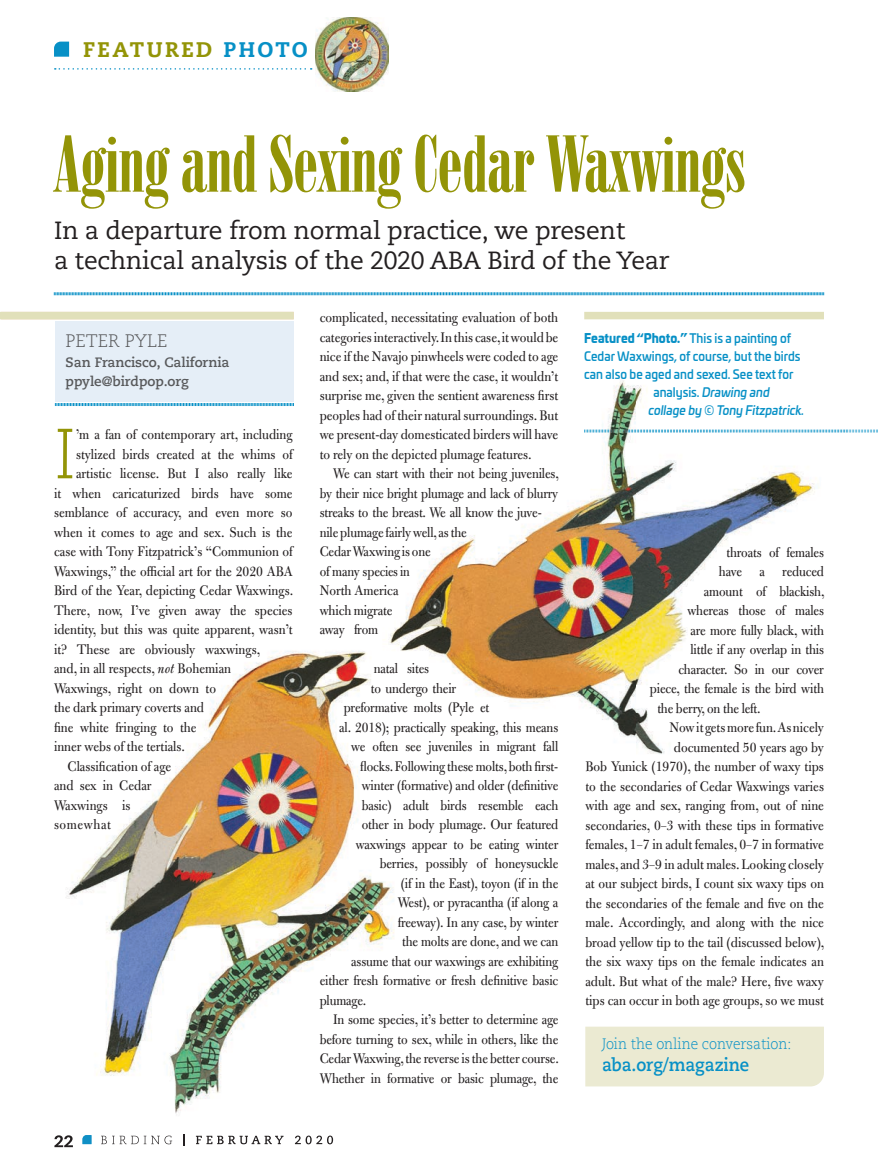
<style>
.page{position:relative;width:878px;height:1175px;background:#fff}
.page>*{position:absolute;margin:0;border:0;box-sizing:border-box;transform-origin:0 0}
.t1{font:78px "Onyx BT";color:#939407}
.t2{font:300 70.65px "Caecilia LT Std";color:#939407;scale:.93 1}
.t3{font:24.75px/30px "Caecilia LT Std";color:#231f20}
.t4{font:800 21px "Caecilia LT Std";color:#939407}
.t5{font:700 18px "Caecilia LT Std";color:#0790c6;scale:.93 1}
.t6{font:300 18px "Caecilia LT Std";color:#58595b}
.t7{font:15px/19.5px "Bulmer MT Std";color:#231f20;text-align:justify;scale:.93 1}
.t8{font:15px/19.5px "Bulmer MT Std";color:#231f20;scale:.92 1}
.t9{font:300 15px "Caecilia LT Std";color:#0790c6;scale:.93 1}
.t10{font:700 13.5px/19.5px "Caecilia LT Std";color:#58595b}
.t11{font:500 12.75px "Univia Pro";color:#0790c6;scale:.9 1}
.t12{font:italic 500 12.75px "Univia Pro";color:#0790c6;scale:.9 1}
.s1{color:#0790c6}
.s2{font-style:italic}
.s3{font-weight:900}
.s4{font-style:normal}
</style>
<div class="page">
<svg style="left:54px;top:42px;width:15px;height:15px"></svg>
<svg style="left:54px;top:292px;width:770px;height:4px;background:#82c6e2"></svg>
<svg style="left:846px;top:429px;width:32px;height:3px"></svg>
<img style="left:4px;top:319px;width:632px;height:641px">
<img style="left:636px;top:319px;width:210px;height:768px">
<img style="left:54px;top:960px;width:583px;height:188px">
<img style="left:54px;top:1135px;width:19px;height:12px">
<svg style="left:82px;top:1135px;width:14px;height:10px"></svg>
<img style="left:172px;top:1135px;width:4px;height:9px">
<img style="left:101px;top:1135px;width:71px;height:9px">
<img style="left:196px;top:1135px;width:137px;height:9px">
<img style="left:727px;top:429px;width:119px;height:3px">
<div style="left:585px;top:1026px;width:239px;height:60px;background:#ebead2"></div>
<div style="left:584px;top:312px;width:240px;height:7px;background:#e1e0ba"></div>
<svg style="left:55px;top:403px;width:239px;height:3px"></svg>
<div style="left:55px;top:321px;width:239px;height:80px;background:#e5eef7"></div>
<div style="left:0;top:312px;width:294px;height:7px;background:#e1e0ba"></div>
<img style="left:315px;top:18px;width:73px;height:73px">
<svg style="left:55px;top:68px;width:256px;height:2px"></svg>
<h3 class="t4" style="left:83px;top:36px;width:226px">FEATURED <span class="s1">PHOTO</span></h3>
<h1 class="t1" style="left:54px;top:120px;width:692px">Aging and Sexing Cedar Waxwings</h1>
<h3 class="t3" style="left:54px;top:216px;width:616px">In a departure from normal practice, we present<br>a technical analysis of the 2020 ABA Bird of the Year</h3>
<p class="t6" style="left:66px;top:331px;width:102px">PETER PYLE</p>
<p class="t10" style="left:66px;top:352px;width:165px">San Francisco, California ppyle@birdpop.org</p>
<h2 class="t2" style="left:54px;top:414px;width:21px">I</h2>
<p class="t7" style="left:76px;top:425px;width:234px">’m a fan of contemporary art, including</p>
<p class="t7" style="left:76px;top:444px;width:236px">stylized birds created at the whims of</p>
<p class="t7" style="left:76px;top:464px;width:234px">artistic license. But I also really like</p>
<p class="t7" style="left:54px;top:483px;width:258px">it when caricaturized birds have some</p>
<p class="t7" style="left:54px;top:503px;width:257px">semblance of accuracy, and even more so</p>
<p class="t7" style="left:54px;top:522px;width:258px">when it comes to age and sex. Such is the</p>
<p class="t7" style="left:54px;top:542px;width:260px">case with Tony Fitzpatrick’s “Communion of</p>
<p class="t7" style="left:54px;top:561px;width:258px">Waxwings,” the official art for the 2020 ABA</p>
<p class="t7" style="left:54px;top:581px;width:258px">Bird of the Year, depicting Cedar Waxwings.</p>
<p class="t7" style="left:54px;top:600px;width:257px">There, now, I’ve given away the species</p>
<p class="t7" style="left:54px;top:620px;width:258px">identity, but this was quite apparent, wasn’t</p>
<p class="t7" style="left:54px;top:639px;width:222px">it? These are obviously waxwings,</p>
<p class="t7" style="left:54px;top:659px;width:192px">and, in all respects, <span class="s2">not</span> Bohemian</p>
<p class="t7" style="left:54px;top:678px;width:175px">Waxwings, right on down to</p>
<p class="t7" style="left:54px;top:698px;width:162px">the dark primary coverts and</p>
<p class="t7" style="left:54px;top:717px;width:154px">fine white fringing to the</p>
<p class="t7" style="left:54px;top:737px;width:141px">inner webs of the tertials.</p>
<p class="t7" style="left:67px;top:756px;width:112px">Classification of age</p>
<p class="t7" style="left:54px;top:776px;width:106px">and sex in Cedar</p>
<p class="t7" style="left:54px;top:795px;width:83px">Waxwings is</p>
<p class="t7" style="left:54px;top:815px;width:63px">somewhat</p>
<p class="t7" style="left:319px;top:308px;width:258px">complicated, necessitating evaluation of both categories interactively. In this case, it would be nice if the Navajo pinwheels were coded to age and sex; and, if that were the case, it wouldn’t surprise me, given the sentient awareness first peoples had of their natural surroundings. But we present-day domesticated birders will have to rely on the depicted plumage features.</p>
<p class="t8" style="left:319px;top:464px;width:261px;text-indent:14px">We can start with their not being juveniles, by their nice bright plumage and lack of blurry streaks to the breast. We all know the juve&shy;nile plumage fairly well, as the<br>Cedar Waxwing is one<br>of many species in<br>North America<br>which migrate<br>away from</p>
<p class="t8" style="left:373px;top:659px;width:61px">natal sites</p>
<p class="t8" style="left:371px;top:678px;width:94px">to undergo their</p>
<p class="t8" style="left:343px;top:698px;width:160px">preformative molts (Pyle et</p>
<p class="t8" style="left:339px;top:717px;width:239px">al. 2018); practically speaking, this means</p>
<p class="t8" style="left:351px;top:737px;width:226px">we often see juveniles in migrant fall</p>
<p class="t8" style="left:360px;top:756px;width:216px">flocks. Following these molts, both first-</p>
<p class="t8" style="left:362px;top:776px;width:215px">winter (formative) and older (definitive</p>
<p class="t8" style="left:362px;top:795px;width:215px">basic) adult birds resemble each</p>
<p class="t8" style="left:362px;top:815px;width:215px">other in body plumage. Our featured</p>
<p class="t8" style="left:356px;top:834px;width:222px">waxwings appear to be eating winter</p>
<p class="t8" style="left:380px;top:854px;width:195px">berries, possibly of honeysuckle</p>
<p class="t8" style="left:401px;top:873px;width:172px">(if in the East), toyon (if in the</p>
<p class="t8" style="left:398px;top:893px;width:176px">West), or pyracantha (if along a</p>
<p class="t8" style="left:398px;top:912px;width:176px">freeway). In any case, by winter</p>
<p class="t8" style="left:402px;top:932px;width:171px">the molts are done, and we can</p>
<p class="t8" style="left:351px;top:951px;width:226px">assume that our waxwings are exhibiting</p>
<p class="t8" style="left:320px;top:971px;width:260px">either fresh formative or fresh definitive basic</p>
<p class="t8" style="left:320px;top:990px;width:51px">plumage.</p>
<p class="t8" style="left:333px;top:1010px;width:246px">In some species, it’s better to determine age</p>
<p class="t8" style="left:320px;top:1029px;width:260px">before turning to sex, while in others, like the</p>
<p class="t8" style="left:320px;top:1049px;width:260px">Cedar Waxwing, the reverse is the better course.</p>
<p class="t8" style="left:320px;top:1068px;width:260px">Whether in formative or basic plumage, the</p>
<p class="t11" style="left:584px;top:328px;width:231px"><span class="s3">Featured “Photo.”</span> This is a painting of</p>
<p class="t11" style="left:584px;top:346px;width:241px">Cedar Waxwings, of course, but the birds</p>
<p class="t11" style="left:584px;top:364px;width:234px">can also be aged and sexed. See text for</p>
<p class="t12" style="left:653px;top:382px;width:131px"><span class="s4">analysis.</span> Drawing and</p>
<p class="t12" style="left:648px;top:400px;width:174px">collage by <span class="s4">©</span> Tony Fitzpatrick.</p>
<p class="t8" style="left:726px;top:542px;width:107px">throats of females</p>
<p class="t8" style="left:719px;top:562px;width:115px">have a reduced</p>
<p class="t8" style="left:704px;top:581px;width:132px">amount of blackish,</p>
<p class="t8" style="left:687px;top:601px;width:149px">whereas those of males</p>
<p class="t8" style="left:690px;top:620px;width:146px">are more fully black, with</p>
<p class="t8" style="left:690px;top:640px;width:146px">little if any overlap in this</p>
<p class="t8" style="left:678px;top:659px;width:160px">character. So in our cover</p>
<p class="t8" style="left:649px;top:679px;width:190px">piece, the female is the bird with</p>
<p class="t8" style="left:657px;top:698px;width:113px">the berry, on the left.</p>
<p class="t7" style="left:669px;top:718px;width:168px">Now it gets more fun. As nicely</p>
<p class="t7" style="left:674px;top:737px;width:163px">documented 50 years ago by</p>
<p class="t7" style="left:585px;top:757px;width:257px">Bob Yunick (1970), the number of waxy tips</p>
<p class="t7" style="left:585px;top:776px;width:257px">to the secondaries of Cedar Waxwings varies</p>
<p class="t7" style="left:585px;top:796px;width:258px">with age and sex, ranging from, out of nine</p>
<p class="t7" style="left:585px;top:815px;width:258px">secondaries, 0–3 with these tips in formative</p>
<p class="t7" style="left:585px;top:835px;width:258px">females, 1–7 in adult females, 0–7 in formative</p>
<p class="t7" style="left:585px;top:854px;width:258px">males, and 3–9 in adult males. Looking closely</p>
<p class="t7" style="left:585px;top:874px;width:258px">at our subject birds, I count six waxy tips on</p>
<p class="t7" style="left:585px;top:893px;width:258px">the secondaries of the female and five on the</p>
<p class="t7" style="left:585px;top:913px;width:258px">male. Accordingly, and along with the nice</p>
<p class="t7" style="left:585px;top:932px;width:258px">broad yellow tip to the tail (discussed below),</p>
<p class="t7" style="left:585px;top:952px;width:258px">the six waxy tips on the female indicates an</p>
<p class="t7" style="left:585px;top:971px;width:258px">adult. But what of the male? Here, five waxy</p>
<p class="t7" style="left:585px;top:991px;width:258px">tips can occur in both age groups, so we must</p>
<p class="t9" style="left:602px;top:1035px;width:204px">Join the online conversation:</p>
<p class="t5" style="left:602px;top:1054px;width:159px">aba.org/magazine</p>
</div>
